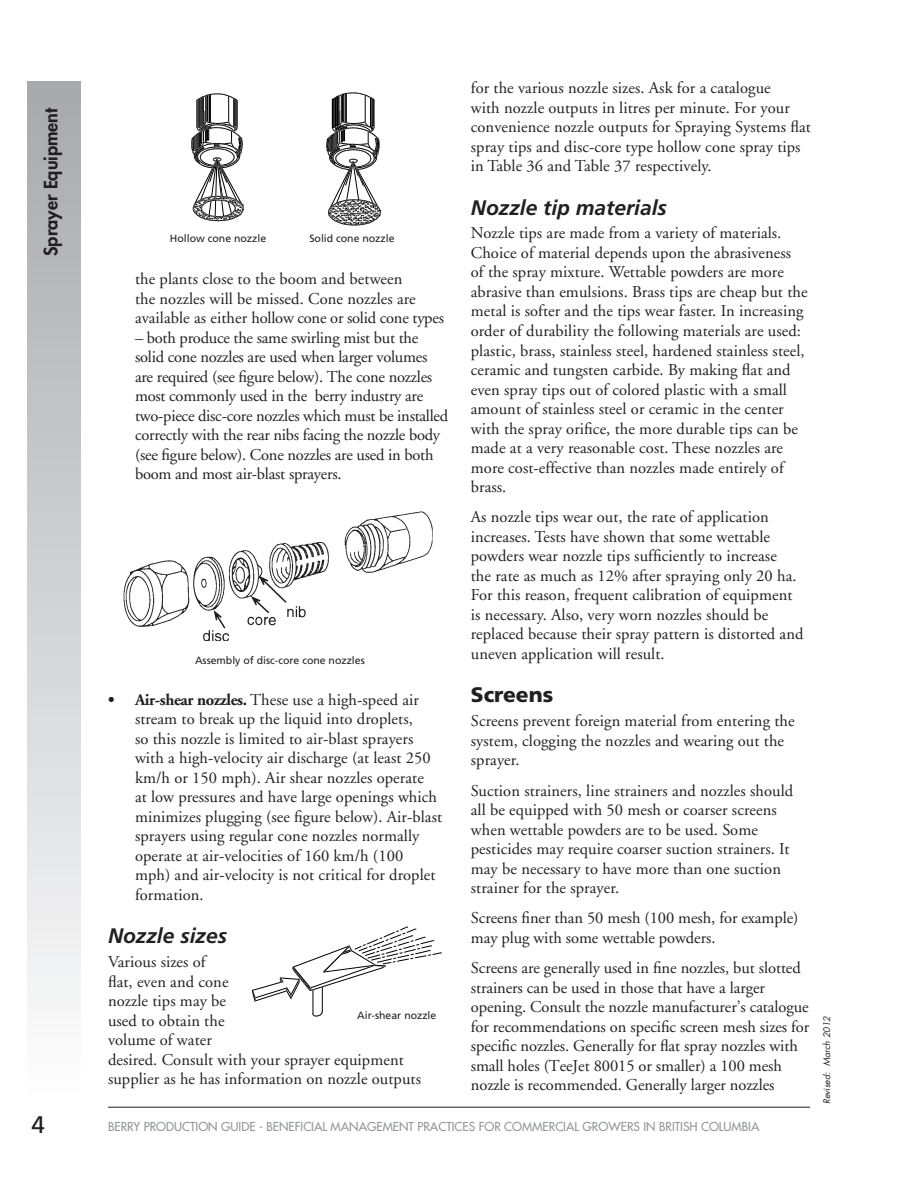
<style>
.page{position:relative;width:918px;height:1188px;background:#fff}
.page>*{position:absolute;margin:0;border:0;box-sizing:border-box;transform-origin:0 0}
.t1{font:24px "Frutiger";color:#231f20}
.t2{font:italic 700 21px "Frutiger";color:#231f20}
.t3{font:900 21px "Frutiger";color:#231f20}
.t4{font:800 18px "Futura";color:#231f20}
.t5{font:16.5px/19.5px "Adobe Garamond";letter-spacing:.005em;color:#231f20}
.t6{font:16.5px/19.5px "Adobe Garamond";letter-spacing:-.015em;color:#231f20}
.t7{font:12px "Futura";color:#939598}
.t8{font:10.5px "Frutiger";color:#231f20}
.t9{font:italic 9px "Futura";color:#231f20}
.s1{font-weight:700}
</style>
<div class="page">
<div style="left:27px;top:81px;width:54px;height:1024px;background:linear-gradient(to bottom,#a7a8ac,#fdfdfd)"></div>
<hr style="left:108px;top:1107px;width:702px;height:1px;background:#231f20">
<svg style="left:191px;top:93px;width:53px;height:128px"></svg>
<svg style="left:326px;top:92px;width:55px;height:134px"></svg>
<img style="left:123px;top:511px;width:310px;height:130px">
<div style="left:117px;top:504px;width:141px;height:39px;background:#fff"></div>
<svg style="left:252px;top:926px;width:189px;height:91px"></svg>
<p class="t4" style="left:39px;top:256px;width:150px;rotate:-90deg">Sprayer Equipment</p>
<p class="t8" style="left:170px;top:233px;width:98px">Hollow cone nozzle</p>
<p class="t8" style="left:309px;top:232px;width:87px">Solid cone nozzle</p>
<p class="t5" style="left:135px;top:270px;width:311px">the plants close to the boom and between<br>the nozzles will be missed. Cone nozzles are available as either hollow cone or solid cone types</p>
<p class="t6" style="left:135px;top:328px;width:315px">– both produce the same swirling mist but the solid cone nozzles are used when larger volumes are required (see figure below). The cone nozzles most commonly used in the berry industry are two-piece disc-core nozzles which must be installed correctly with the rear nibs facing the nozzle body (see figure below). Cone nozzles are used in both boom and most air-blast sprayers.</p>
<p class="t8" style="left:195px;top:654px;width:171px">Assembly of disc-core cone nozzles</p>
<p class="t5" style="left:135px;top:690px;width:309px;text-indent:-27px"><span class="s1">• Air-shear nozzles.</span> These use a high-speed air stream to break up the liquid into droplets,<br>so this nozzle is limited to air-blast sprayers with a high-velocity air discharge (at least 250 km/h or 150 mph). Air shear nozzles operate<br>at low pressures and have large openings which minimizes plugging (see figure below). Air-blast sprayers using regular cone nozzles normally operate at air-velocities of 160 km/h (100 mph) and air-velocity is not critical for droplet formation.</p>
<p class="t2" style="left:108px;top:924px;width:121px">Nozzle sizes</p>
<p class="t5" style="left:108px;top:953px;width:315px">Various sizes of<br>flat, even and cone<br>nozzle tips may be<br>used to obtain the<br>volume of water<br>desired. Consult with your sprayer equipment supplier as he has information on nozzle outputs</p>
<p class="t8" style="left:357px;top:1009px;width:81px">Air-shear nozzle</p>
<p class="t5" style="left:471px;top:79px;width:342px">for the various nozzle sizes. Ask for a catalogue<br>with nozzle outputs in litres per minute. For your convenience nozzle outputs for Spraying Systems flat spray tips and disc-core type hollow cone spray tips in Table 36 and Table 37 respectively.</p>
<p class="t2" style="left:471px;top:195px;width:198px">Nozzle tip materials</p>
<p class="t5" style="left:471px;top:224px;width:338px">Nozzle tips are made from a variety of materials.<br>Choice of material depends upon the abrasiveness of the spray mixture. Wettable powders are more abrasive than emulsions. Brass tips are cheap but the metal is softer and the tips wear faster. In increasing order of durability the following materials are used: plastic, brass, stainless steel, hardened stainless steel, ceramic and tungsten carbide. By making flat and even spray tips out of colored plastic with a small amount of stainless steel or ceramic in the center with the spray orifice, the more durable tips can be made at a very reasonable cost. These nozzles are more cost-effective than nozzles made entirely of brass.</p>
<p class="t5" style="left:471px;top:508px;width:334px">As nozzle tips wear out, the rate of application increases. Tests have shown that some wettable powders wear nozzle tips sufficiently to increase<br>the rate as much as 12% after spraying only 20 ha.<br>For this reason, frequent calibration of equipment is necessary. Also, very worn nozzles should be replaced because their spray pattern is distorted and uneven application will result.</p>
<p class="t3" style="left:471px;top:682px;width:84px">Screens</p>
<p class="t5" style="left:471px;top:712px;width:325px">Screens prevent foreign material from entering the system, clogging the nozzles and wearing out the sprayer.</p>
<p class="t5" style="left:471px;top:781px;width:324px">Suction strainers, line strainers and nozzles should all be equipped with 50 mesh or coarser screens when wettable powders are to be used. Some pesticides may require coarser suction strainers. It may be necessary to have more than one suction strainer for the sprayer.</p>
<p class="t5" style="left:471px;top:909px;width:329px">Screens finer than 50 mesh (100 mesh, for example) may plug with some wettable powders.</p>
<p class="t5" style="left:471px;top:959px;width:340px">Screens are generally used in fine nozzles, but slotted strainers can be used in those that have a larger opening. Consult the nozzle manufacturer’s catalogue for recommendations on specific screen mesh sizes for specific nozzles. Generally for flat spray nozzles with small holes (TeeJet 80015 or smaller) a 100 mesh nozzle is recommended. Generally larger nozzles</p>
<h1 class="t1" style="left:32px;top:1111px;width:15px">4</h1>
<p class="t7" style="left:108px;top:1118px;width:268px">BERRY PRODUCTION GUIDE - BENEFICIAL MANAGEME</p>
<p class="t7" style="left:399px;top:1118px;width:133px">NT PRACTICES FOR COMMER</p>
<p class="t7" style="left:555px;top:1118px;width:206px">CIAL GROWERS IN BRITISH COLUMB IA</p>
<p class="t9" style="left:821px;top:1104px;width:90px;rotate:-90deg">Revised: March 2012</p>
</div>
